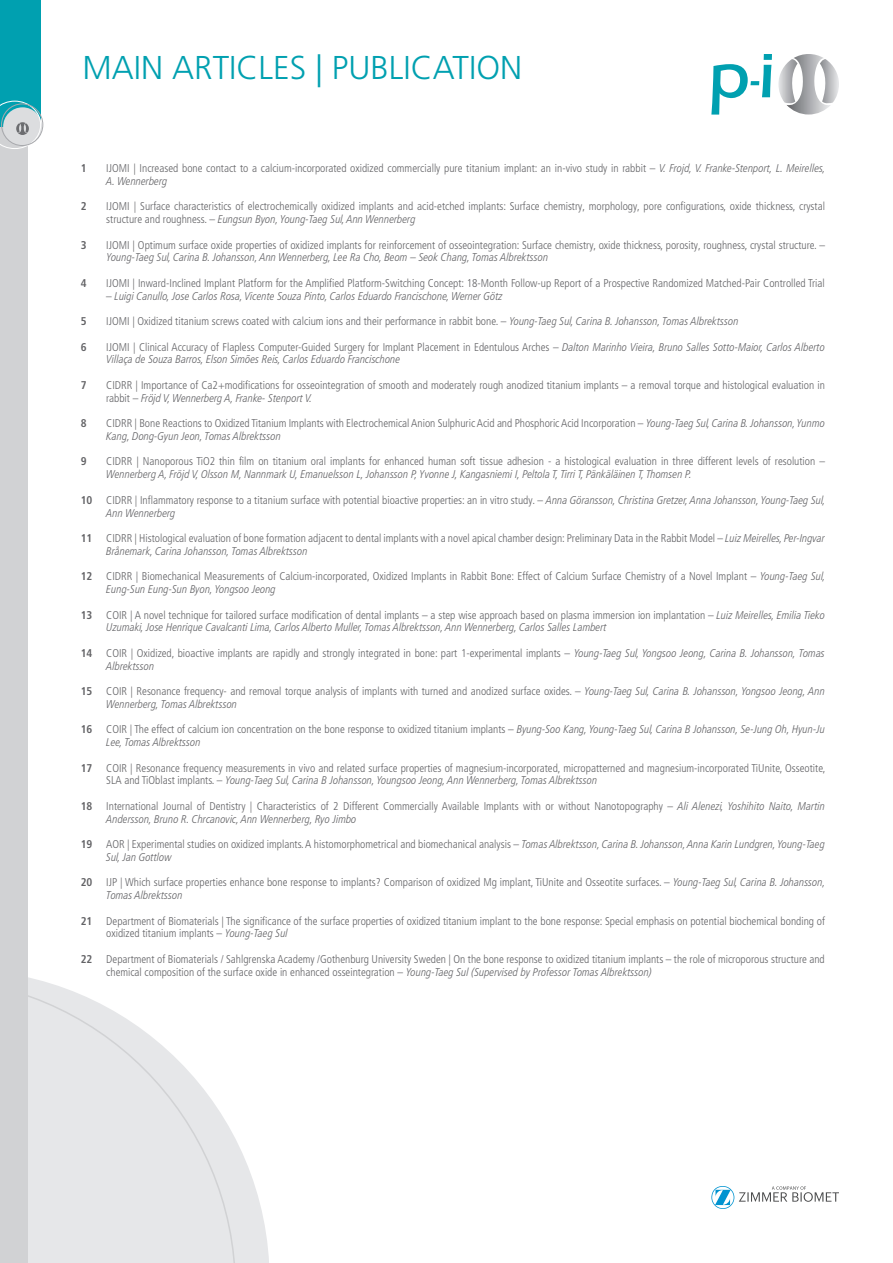
<style>
.page{position:relative;width:893px;height:1263px;background:#fff}
.page>*{position:absolute;margin:0;border:0;box-sizing:border-box;transform-origin:0 0}
.t1{font:300 33px "Frutiger LT Pro";color:#00a0b0}
.Texto{font:300 condensed 11.25px/12.8px "Frutiger LT Pro";color:#636366}
.Texto-2{font:italic 300 condensed 11.25px/12.8px "Frutiger LT Pro";color:#636366}
.Texto-3{font:700 condensed 11.25px "Frutiger LT Pro";color:#636366}
.s1{font-style:italic}
.s2{font-style:normal}
.s3{font-weight:700}
.s4{font-weight:700;font-style:normal}
</style>
<div class="page">
<svg style="left:27px;top:969px;width:242px;height:294px"></svg>
<svg style="left:27px;top:977px;width:209px;height:286px"></svg>
<div style="left:0;top:127px;width:27px;height:1136px;background:#d1d2d4"></div>
<div style="left:0;top:0;width:40px;height:127px;background:#00a0b0"></div>
<svg style="left:0;top:101px;width:41px;height:48px"></svg>
<div style="left:1px;top:104px;width:42px;height:42px;border:1px solid #a8a9ad;border-radius:50%"></div>
<svg style="left:711px;top:54px;width:61px;height:61px"></svg>
<svg style="left:778px;top:54px;width:61px;height:61px"></svg>
<svg style="left:711px;top:1186px;width:128px;height:23px"></svg>
<h1 class="t1" style="left:82px;top:48px;width:441px">MAIN ARTICLES | PUBLICATION</h1>
<p class="Texto-3" style="left:81px;top:162px;width:7px">1</p>
<p class="Texto" style="left:106px;top:162px;width:721px">IJOMI | Increased bone contact to a calcium-incorporated oxidized commercially pure titanium implant: an in-vivo study in rabbit – <span class="s1">V. Frojd, V. Franke-Stenport, L. Meirelles,<br>A. Wennerberg</span></p>
<p class="Texto-3" style="left:81px;top:200px;width:7px">2</p>
<p class="Texto" style="left:106px;top:200px;width:720px">IJOMI | Surface characteristics of electrochemically oxidized implants and acid-etched implants: Surface chemistry, morphology, pore configurations, oxide thickness, crystal structure and roughness. – <span class="s1">Eungsun Byon, Young-Taeg Sul, Ann Wennerberg</span></p>
<p class="Texto-3" style="left:81px;top:238px;width:7px">3</p>
<p class="Texto" style="left:106px;top:239px;width:720px">IJOMI | Optimum surface oxide properties of oxidized implants for reinforcement of osseointegration: Surface chemistry, oxide thickness, porosity, roughness, crystal structure. –<br><span class="s1">Young-Taeg Sul, Carina B. Johansson, Ann Wennerberg, Lee Ra Cho, Beom – Seok Chang, Tomas Albrektsson</span></p>
<p class="Texto-3" style="left:81px;top:276px;width:7px">4</p>
<p class="Texto" style="left:106px;top:277px;width:720px">IJOMI | Inward-Inclined Implant Platform for the Amplified Platform-Switching Concept: 18-Month Follow-up Report of a Prospective Randomized Matched-Pair Controlled Trial</p>
<p class="Texto-2" style="left:106px;top:290px;width:398px"><span class="s2">–</span> Luigi Canullo, Jose Carlos Rosa, Vicente Souza Pinto, Carlos Eduardo Francischone, Werner Götz</p>
<p class="Texto-3" style="left:81px;top:315px;width:7px">5</p>
<p class="Texto" style="left:106px;top:315px;width:634px">IJOMI | Oxidized titanium screws coated with calcium ions and their performance in rabbit bone. – <span class="s1">Young-Taeg Sul, Carina B. Johansson, Tomas Albrektsson</span></p>
<p class="Texto-3" style="left:81px;top:340px;width:7px">6</p>
<p class="Texto-2" style="left:106px;top:341px;width:720px"><span class="s2">IJOMI | Clinical Accuracy of Flapless Computer-Guided Surgery for Implant Placement in Edentulous Arches –</span> Dalton Marinho Vieira, Bruno Salles Sotto-Maior, Carlos Alberto<br>Villaça de Souza Barros, Elson Simões Reis, Carlos Eduardo Francischone</p>
<p class="Texto-3" style="left:81px;top:378px;width:7px">7</p>
<p class="Texto" style="left:106px;top:379px;width:720px">CIDRR | Importance of Ca2+modifications for osseointegration of smooth and moderately rough anodized titanium implants – a removal torque and histological evaluation in rabbit – <span class="s1">Fröjd V, Wennerberg A, Franke- Stenport V.</span></p>
<p class="Texto-3" style="left:81px;top:417px;width:7px">8</p>
<p class="Texto" style="left:106px;top:417px;width:720px">CIDRR | Bone Reactions to Oxidized Titanium Implants with Electrochemical Anion Sulphuric Acid and Phosphoric Acid Incorporation – <span class="s1">Young-Taeg Sul, Carina B. Johansson, Yunmo<br>Kang, Dong-Gyun Jeon, Tomas Albrektsson</span></p>
<p class="Texto-3" style="left:81px;top:455px;width:7px">9</p>
<p class="Texto" style="left:106px;top:455px;width:720px">CIDRR | Nanoporous TiO2 thin film on titanium oral implants for enhanced human soft tissue adhesion - a histological evaluation in three different levels of resolution –<br><span class="s1">Wennerberg A, Fröjd V, Olsson M, Nannmark U, Emanuelsson L, Johansson P, Yvonne J, Kangasniemi I, Peltola T, Tirri T, Pänkäläinen T, Thomsen P.</span></p>
<p class="Texto" style="left:106px;top:494px;width:720px;text-indent:-26px"><span class="s3">10</span> CIDRR | Inflammatory response to a titanium surface with potential bioactive properties: an in vitro study. – <span class="s1">Anna Göransson, Christina Gretzer, Anna Johansson, Young-Taeg Sul,<br>Ann Wennerberg</span></p>
<p class="Texto" style="left:106px;top:532px;width:720px;text-indent:-26px"><span class="s3">11</span> CIDRR | Histological evaluation of bone formation adjacent to dental implants with a novel apical chamber design: Preliminary Data in the Rabbit Model – <span class="s1">Luiz Meirelles, Per-Ingvar<br>Brånemark, Carina Johansson, Tomas Albrektsson</span></p>
<p class="Texto" style="left:106px;top:570px;width:721px;text-indent:-26px"><span class="s3">12</span> CIDRR | Biomechanical Measurements of Calcium-incorporated, Oxidized Implants in Rabbit Bone: Effect of Calcium Surface Chemistry of a Novel Implant – <span class="s1">Young-Taeg Sul,<br>Eung-Sun Eung-Sun Byon, Yongsoo Jeong</span></p>
<p class="Texto-2" style="left:106px;top:608px;width:720px;text-indent:-26px"><span class="s4">13</span> <span class="s2">COIR | A novel technique for tailored surface modification of dental implants – a step wise approach based on plasma immersion ion implantation –</span> Luiz Meirelles, Emilia Tieko<br>Uzumaki, Jose Henrique Cavalcanti Lima, Carlos Alberto Muller, Tomas Albrektsson, Ann Wennerberg, Carlos Salles Lambert</p>
<p class="Texto" style="left:106px;top:647px;width:720px;text-indent:-26px"><span class="s3">14</span> COIR | Oxidized, bioactive implants are rapidly and strongly integrated in bone: part 1-experimental implants – <span class="s1">Young-Taeg Sul, Yongsoo Jeong, Carina B. Johansson, Tomas<br>Albrektsson</span></p>
<p class="Texto" style="left:106px;top:685px;width:720px;text-indent:-26px"><span class="s3">15</span> COIR | Resonance frequency- and removal torque analysis of implants with turned and anodized surface oxides. – <span class="s1">Young-Taeg Sul, Carina B. Johansson, Yongsoo Jeong, Ann<br>Wennerberg, Tomas Albrektsson</span></p>
<p class="Texto" style="left:106px;top:723px;width:720px;text-indent:-26px"><span class="s3">16</span> COIR | The effect of calcium ion concentration on the bone response to oxidized titanium implants – <span class="s1">Byung-Soo Kang, Young-Taeg Sul, Carina B Johansson, Se-Jung Oh, Hyun-Ju<br>Lee, Tomas Albrektsson</span></p>
<p class="Texto" style="left:106px;top:761px;width:721px;text-indent:-26px"><span class="s3">17</span> COIR | Resonance frequency measurements in vivo and related surface properties of magnesium-incorporated, micropatterned and magnesium-incorporated TiUnite, Osseotite,<br>SLA and TiOblast implants. – <span class="s1">Young-Taeg Sul, Carina B Johansson, Youngsoo Jeong, Ann Wennerberg, Tomas Albrektsson</span></p>
<p class="Texto" style="left:106px;top:800px;width:720px;text-indent:-26px"><span class="s3">18</span> International Journal of Dentistry | Characteristics of 2 Different Commercially Available Implants with or without Nanotopography – <span class="s1">Ali Alenezi, Yoshihito Naito, Martin<br>Andersson, Bruno R. Chrcanovic, Ann Wennerberg, Ryo Jimbo</span></p>
<p class="Texto" style="left:106px;top:838px;width:720px;text-indent:-26px"><span class="s3">19</span> AOR | Experimental studies on oxidized implants. A histomorphometrical and biomechanical analysis – <span class="s1">Tomas Albrektsson, Carina B. Johansson, Anna Karin Lundgren, Young-Taeg<br>Sul, Jan Gottlow</span></p>
<p class="Texto" style="left:106px;top:876px;width:721px;text-indent:-26px"><span class="s3">20</span> IJP | Which surface properties enhance bone response to implants? Comparison of oxidized Mg implant, TiUnite and Osseotite surfaces. – <span class="s1">Young-Taeg Sul, Carina B. Johansson,<br>Tomas Albrektsson</span></p>
<p class="Texto" style="left:106px;top:914px;width:720px;text-indent:-26px"><span class="s3">21</span> Department of Biomaterials | The significance of the surface properties of oxidized titanium implant to the bone response: Special emphasis on potential biochemical bonding of oxidized titanium implants – <span class="s1">Young-Taeg Sul</span></p>
<p class="Texto" style="left:106px;top:953px;width:720px;text-indent:-26px"><span class="s3">22</span> Department of Biomaterials / Sahlgrenska Academy /Gothenburg University Sweden | On the bone response to oxidized titanium implants – the role of microporous structure and chemical composition of the surface oxide in enhanced osseintegration – <span class="s1">Young-Taeg Sul (Supervised by Professor Tomas Albrektsson)</span></p>
</div>
